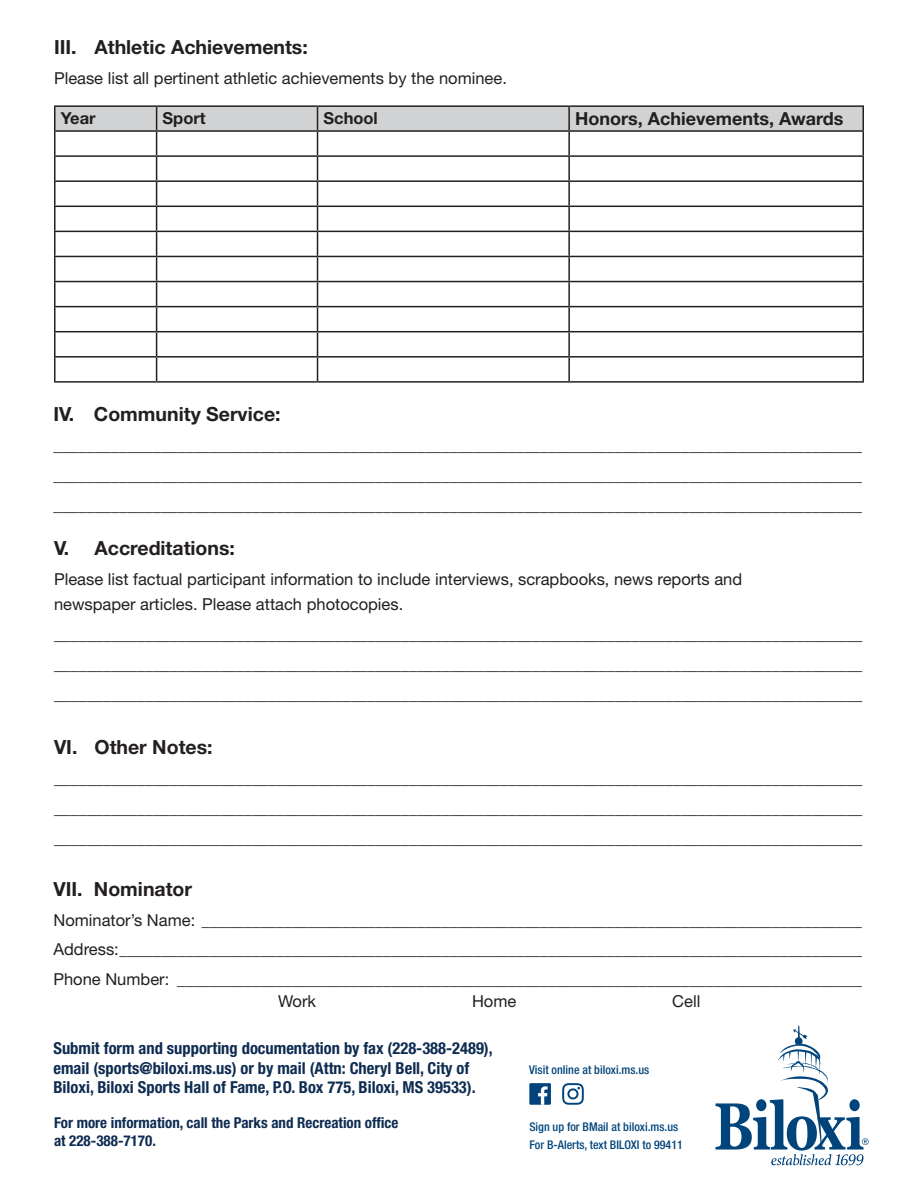
<style>
.page{position:relative;width:918px;height:1188px;background:#fff}
.page>*{position:absolute;margin:0;border:0;box-sizing:border-box;transform-origin:0 0}
.t1{font:700 19.5px "Helvetica Neue LT Pro";color:#231f20}
.t2{font:700 18px "Helvetica Neue LT Pro";color:#231f20}
.t3{font:16.5px/30px "Helvetica Neue LT Pro";color:#231f20;text-align:justify}
.t4{font:700 condensed 16.5px/19.8px "Helvetica Neue LT Pro";color:#0e2b51}
.t5{font:700 16.5px "Helvetica Neue LT Pro";color:#231f20}
.t6{font:700 condensed 15px/18px "Helvetica Neue LT Pro";color:#0e2b51}
.t7{font:500 condensed 12px/18px "Helvetica Neue LT Pro";color:#00447b}
</style>
<div class="page">
<hr style="left:54px;top:105px;width:103px;height:2px;background:#231f20">
<hr style="left:54px;top:107px;width:2px;height:23px;background:#231f20">
<hr style="left:157px;top:105px;width:161px;height:2px;background:#231f20">
<hr style="left:318px;top:105px;width:251px;height:2px;background:#231f20">
<hr style="left:569px;top:105px;width:295px;height:2px;background:#231f20">
<hr style="left:862px;top:107px;width:2px;height:23px;background:#231f20">
<hr style="left:54px;top:130px;width:103px;height:2px;background:#231f20">
<hr style="left:54px;top:132px;width:2px;height:23px;background:#231f20">
<hr style="left:569px;top:130px;width:295px;height:2px;background:#231f20">
<hr style="left:862px;top:132px;width:2px;height:23px;background:#231f20">
<hr style="left:54px;top:155px;width:103px;height:2px;background:#231f20">
<hr style="left:54px;top:157px;width:2px;height:23px;background:#231f20">
<hr style="left:569px;top:155px;width:295px;height:2px;background:#231f20">
<hr style="left:862px;top:157px;width:2px;height:23px;background:#231f20">
<hr style="left:54px;top:180px;width:103px;height:2px;background:#231f20">
<hr style="left:54px;top:182px;width:2px;height:24px;background:#231f20">
<hr style="left:569px;top:180px;width:295px;height:2px;background:#231f20">
<hr style="left:862px;top:182px;width:2px;height:24px;background:#231f20">
<hr style="left:54px;top:206px;width:103px;height:1px;background:#231f20">
<hr style="left:54px;top:207px;width:2px;height:24px;background:#231f20">
<hr style="left:569px;top:206px;width:295px;height:1px;background:#231f20">
<hr style="left:862px;top:207px;width:2px;height:24px;background:#231f20">
<hr style="left:54px;top:231px;width:103px;height:1px;background:#231f20">
<hr style="left:54px;top:232px;width:2px;height:24px;background:#231f20">
<hr style="left:569px;top:231px;width:295px;height:1px;background:#231f20">
<hr style="left:862px;top:232px;width:2px;height:24px;background:#231f20">
<hr style="left:54px;top:256px;width:103px;height:1px;background:#231f20">
<hr style="left:54px;top:257px;width:2px;height:24px;background:#231f20">
<hr style="left:569px;top:256px;width:295px;height:1px;background:#231f20">
<hr style="left:862px;top:257px;width:2px;height:24px;background:#231f20">
<hr style="left:54px;top:281px;width:103px;height:1px;background:#231f20">
<hr style="left:54px;top:282px;width:2px;height:24px;background:#231f20">
<hr style="left:569px;top:281px;width:295px;height:1px;background:#231f20">
<hr style="left:862px;top:282px;width:2px;height:24px;background:#231f20">
<hr style="left:54px;top:306px;width:103px;height:1px;background:#231f20">
<hr style="left:54px;top:307px;width:2px;height:24px;background:#231f20">
<hr style="left:569px;top:306px;width:295px;height:1px;background:#231f20">
<hr style="left:862px;top:307px;width:2px;height:24px;background:#231f20">
<hr style="left:54px;top:331px;width:103px;height:1px;background:#231f20">
<hr style="left:54px;top:332px;width:2px;height:24px;background:#231f20">
<hr style="left:569px;top:331px;width:295px;height:1px;background:#231f20">
<hr style="left:862px;top:332px;width:2px;height:24px;background:#231f20">
<hr style="left:54px;top:356px;width:103px;height:2px;background:#231f20">
<hr style="left:54px;top:358px;width:2px;height:23px;background:#231f20">
<svg style="left:55px;top:106px;width:808px;height:275px"></svg>
<hr style="left:569px;top:356px;width:295px;height:2px;background:#231f20">
<hr style="left:568px;top:358px;width:2px;height:23px;background:#231f20">
<hr style="left:862px;top:358px;width:2px;height:23px;background:#231f20">
<hr style="left:54px;top:381px;width:103px;height:2px;background:#231f20">
<hr style="left:157px;top:381px;width:161px;height:2px;background:#231f20">
<hr style="left:318px;top:381px;width:251px;height:2px;background:#231f20">
<hr style="left:569px;top:381px;width:295px;height:2px;background:#231f20">
<svg style="left:716px;top:1026px;width:153px;height:139px"></svg>
<div style="left:529px;top:1083px;width:22px;height:22px;background:#00447b"></div>
<svg style="left:538px;top:1086px;width:10px;height:19px"></svg>
<svg style="left:562px;top:1083px;width:22px;height:22px"></svg>
<p class="t1" style="left:54px;top:35px;width:255px">III. Athletic Achievements:</p>
<p class="t3" style="left:54px;top:63px;width:454px">Please list all pertinent athletic achievements by the nominee.</p>
<p class="t5" style="left:61px;top:108px;width:36px">Year</p>
<p class="t5" style="left:163px;top:108px;width:45px">Sport</p>
<p class="t5" style="left:324px;top:108px;width:56px">School</p>
<p class="t2" style="left:575px;top:108px;width:270px">Honors, Achievements, Awards</p>
<p class="t1" style="left:53px;top:402px;width:229px">IV. Community Service:</p>
<p class="t3" style="left:53px;top:430px;width:810px">__________________________________________________________________________________________________ __________________________________________________________________________________________________ __________________________________________________________________________________________________</p>
<p class="t1" style="left:54px;top:536px;width:182px">V. Accreditations:</p>
<p class="t3" style="left:54px;top:566px;width:690px;line-height:25.5px">Please list factual participant information to include interviews, scrapbooks, news reports and newspaper articles. Please attach photocopies.</p>
<p class="t3" style="left:54px;top:619px;width:810px">__________________________________________________________________________________________________ __________________________________________________________________________________________________ __________________________________________________________________________________________________</p>
<p class="t1" style="left:54px;top:735px;width:160px">VI. Other Notes:</p>
<p class="t3" style="left:54px;top:763px;width:810px">__________________________________________________________________________________________________ __________________________________________________________________________________________________ __________________________________________________________________________________________________</p>
<p class="t1" style="left:53px;top:877px;width:140px">VII. Nominator</p>
<p class="t3" style="left:53px;top:904px;width:810px">Nominator’s Name: ________________________________________________________________________________ Address:__________________________________________________________________________________________ Phone Number: ___________________________________________________________________________________</p>
<p class="t3" style="left:278px;top:985px;width:39px">Work</p>
<p class="t3" style="left:472px;top:985px;width:46px">Home</p>
<p class="t3" style="left:672px;top:985px;width:30px">Cell</p>
<p class="t4" style="left:53px;top:1038px;width:441px">Submit form and supporting documentation by fax (228-388-2489), email (sports@biloxi.ms.us) or by mail (Attn: Cheryl Bell, City of<br>Biloxi, Biloxi Sports Hall of Fame, P.O. Box 775, Biloxi, MS 39533).</p>
<p class="t6" style="left:54px;top:1114px;width:346px">For more information, call the Parks and Recreation office at 228-388-7170.</p>
<p class="t7" style="left:529px;top:1060px;width:122px">Visit online at biloxi.ms.us</p>
<p class="t7" style="left:529px;top:1118px;width:155px">Sign up for BMail at biloxi.ms.us<br>For B-Alerts, text BILOXI to 99411</p>
</div>
